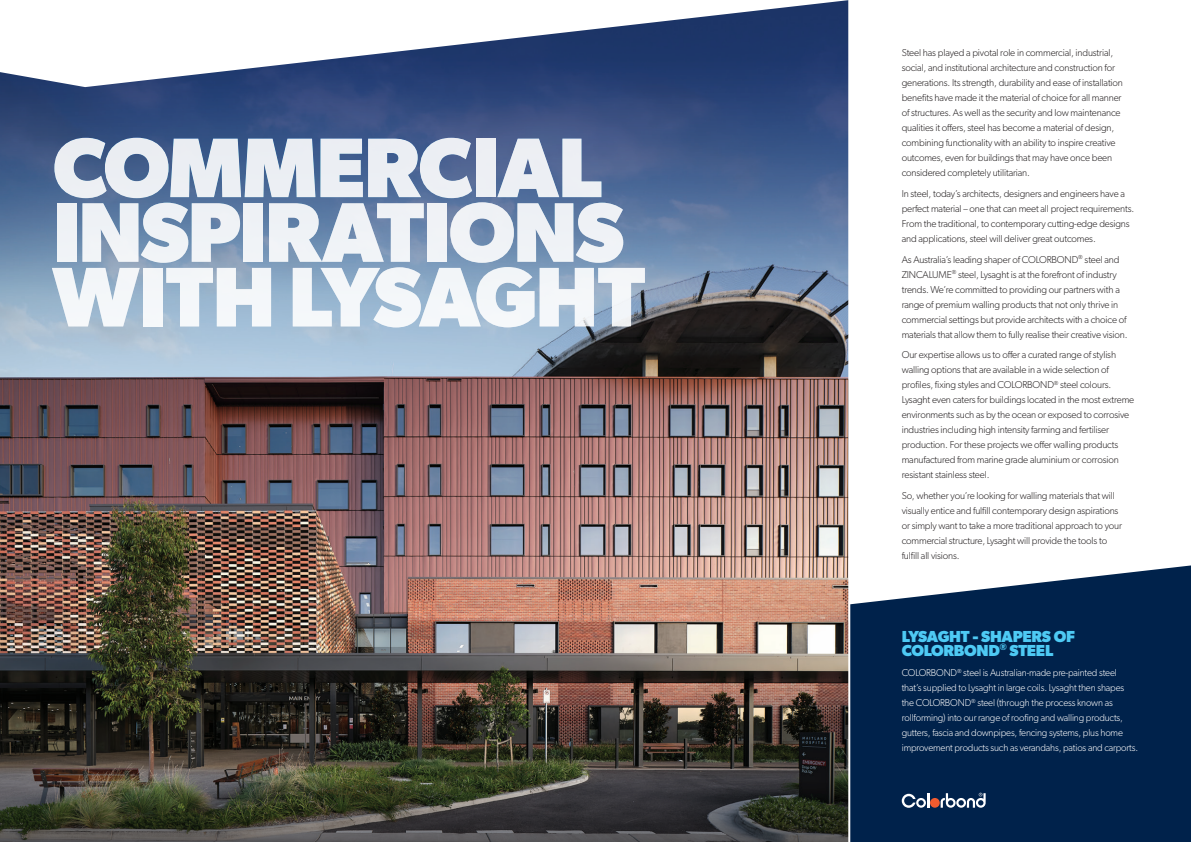
<style>
.page{position:relative;width:1191px;height:842px;background:#fff}
.page>*{position:absolute;margin:0;border:0;box-sizing:border-box;transform-origin:0 0}
.t1{font:700 84.8px/64.6px "Gibson";letter-spacing:-.02em;color:#fff}
.Lysaght_-_Sub-Head{font:700 16px/14px "Gibson";letter-spacing:-.015em;color:#4ecaf4}
.Lysaght_-_Body_Copy{font:300 10px/15px "Gibson";letter-spacing:-.015em;color:#231f20}
.Lysaght_-_Body_Copy-2{font:300 10px/15px "Gibson";letter-spacing:-.015em;color:#fff}
</style>
<div class="page">
<img style="left:0;top:87px;width:848px;height:595px">
<img style="left:0;top:682px;width:848px;height:160px">
<svg style="left:850px;top:565px;width:341px;height:277px;background:#123258"></svg>
<svg style="left:901px;top:793px;width:28px;height:15px"></svg>
<div style="left:930px;top:798px;width:9px;height:10px;background:#f15b2f;border-radius:50%"></div>
<svg style="left:940px;top:793px;width:45px;height:15px"></svg>
<svg style="left:0;top:0;width:849px;height:87px"></svg>
<h1 class="t1" style="left:53px;top:133px;width:594px">COMMERCIAL<br>INSPIRATIONS<br>WITH LYSAGHT</h1>
<p class="Lysaght_-_Body_Copy" style="left:901px;top:45px;width:223px">Steel has played a pivotal role in commercial, industrial, social, and institutional architecture and construction for generations. Its strength, durability and ease of installation benefits have made it the material of choice for all manner of structures. As well as the security and low maintenance qualities it offers, steel has become a material of design, combining functionality with an ability to inspire creative outcomes, even for buildings that may have once been considered completely utilitarian.</p>
<p class="Lysaght_-_Body_Copy" style="left:901px;top:186px;width:234px">In steel, today’s architects, designers and engineers have a perfect material – one that can meet all project requirements.<br>From the traditional, to contemporary cutting-edge designs and applications, steel will deliver great outcomes.</p>
<p class="Lysaght_-_Body_Copy" style="left:901px;top:251px;width:227px">As Australia’s leading shaper of COLORBOND<sup>®</sup> steel and ZINCALUME<sup>®</sup> steel, Lysaght is at the forefront of industry trends. We’re committed to providing our partners with a range of premium walling products that not only thrive in commercial settings but provide architects with a choice of materials that allow them to fully realise their creative vision.</p>
<p class="Lysaght_-_Body_Copy" style="left:901px;top:347px;width:234px">Our expertise allows us to offer a curated range of stylish walling options that are available in a wide selection of profiles, fixing styles and COLORBOND<sup>®</sup> steel colours.<br>Lysaght even caters for buildings located in the most extreme environments such as by the ocean or exposed to corrosive industries including high intensity farming and fertiliser production. For these projects we offer walling products manufactured from marine grade aluminium or corrosion resistant stainless steel.</p>
<p class="Lysaght_-_Body_Copy" style="left:901px;top:488px;width:222px">So, whether you’re looking for walling materials that will visually entice and fulfill contemporary design aspirations or simply want to take a more traditional approach to your commercial structure, Lysaght will provide the tools to fulfill all visions.</p>
<p class="Lysaght_-_Sub-Head" style="left:901px;top:629px;width:175px">LYSAGHT - SHAPERS OF<br>COLORBOND<sup>®</sup> STEEL</p>
<p class="Lysaght_-_Body_Copy-2" style="left:901px;top:665px;width:238px">COLORBOND<sup>®</sup> steel is Australian-made pre-painted steel that’s supplied to Lysaght in large coils. Lysaght then shapes the COLORBOND<sup>®</sup> steel (through the process known as rollforming) into our range of roofing and walling products, gutters, fascia and downpipes, fencing systems, plus home improvement products such as verandahs, patios and carports.</p>
</div>
